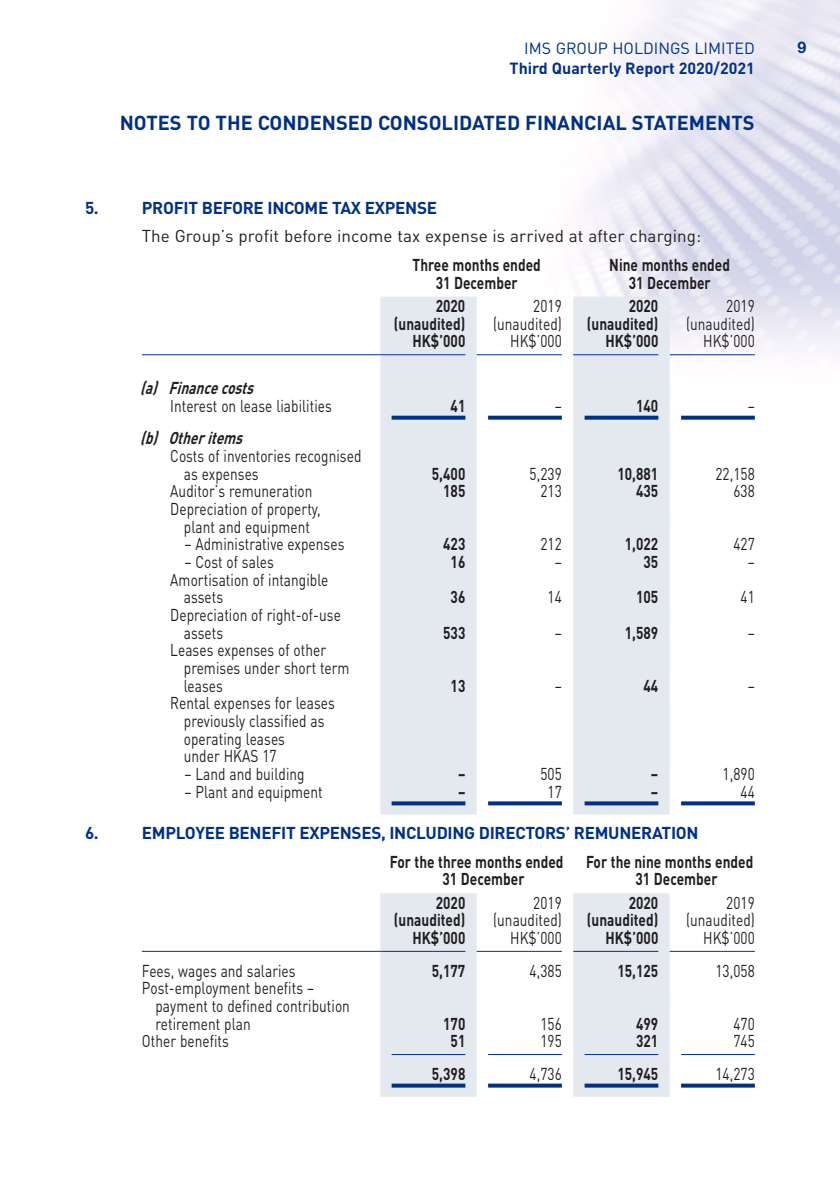
<style>
.page{position:relative;width:840px;height:1191px;background:#fff}
.page>*{position:absolute;margin:0;border:0;box-sizing:border-box;transform-origin:0 0}
.t1{font:700 20px "DIN Pro";color:#003186}
.t2{font:17px/17.6px "DIN Pro";letter-spacing:.005em;color:#231f20;scale:.8 1}
.t3{font:700 17px/17.6px "DIN Pro";letter-spacing:.005em;color:#231f20;text-align:center;scale:.8 1}
.t4{font:700 17px "DIN Pro";letter-spacing:-.015em;color:#003186}
.t5{font:17px "DIN Pro";letter-spacing:.005em;color:#231f20}
.t6{font:italic 700 17px "DIN Pro";color:#231f20;scale:.8 1}
.t7{font:700 16px "DIN Pro";color:#003186}
.t8{font:16px "DIN Pro";color:#003186}
.t9{font:700 16px "Helvetica Neue LT Std";color:#003186}
</style>
<div class="page">
<img style="left:141px;top:0;width:698px;height:1097px">
<svg style="left:380px;top:296px;width:289px;height:518px;fill:#e4e8ef"></svg>
<hr style="left:142px;top:354px;width:238px;height:1px;background:#003186">
<hr style="left:380px;top:354px;width:85px;height:1px;background:#003186">
<hr style="left:476px;top:354px;width:85px;height:1px;background:#003186">
<hr style="left:573px;top:354px;width:85px;height:1px;background:#003186">
<hr style="left:669px;top:354px;width:85px;height:1px;background:#003186">
<svg style="left:391px;top:416px;width:74px;height:4px"></svg>
<svg style="left:488px;top:416px;width:73px;height:4px"></svg>
<svg style="left:584px;top:416px;width:74px;height:4px"></svg>
<svg style="left:680px;top:416px;width:74px;height:4px"></svg>
<svg style="left:391px;top:801px;width:74px;height:4px"></svg>
<svg style="left:488px;top:801px;width:73px;height:4px"></svg>
<svg style="left:584px;top:801px;width:74px;height:4px"></svg>
<svg style="left:680px;top:801px;width:74px;height:4px"></svg>
<svg style="left:380px;top:893px;width:289px;height:203px;fill:#e4e8ef"></svg>
<hr style="left:142px;top:951px;width:238px;height:1px;background:#003186">
<hr style="left:380px;top:951px;width:85px;height:1px;background:#003186">
<hr style="left:476px;top:951px;width:85px;height:1px;background:#003186">
<hr style="left:573px;top:951px;width:85px;height:1px;background:#003186">
<hr style="left:669px;top:951px;width:85px;height:1px;background:#003186">
<hr style="left:391px;top:1054px;width:74px;height:1px;background:#003186">
<hr style="left:488px;top:1054px;width:73px;height:1px;background:#003186">
<hr style="left:584px;top:1054px;width:74px;height:1px;background:#003186">
<hr style="left:680px;top:1054px;width:74px;height:1px;background:#003186">
<svg style="left:391px;top:1083px;width:74px;height:4px"></svg>
<svg style="left:488px;top:1083px;width:73px;height:4px"></svg>
<svg style="left:584px;top:1083px;width:74px;height:4px"></svg>
<svg style="left:680px;top:1083px;width:74px;height:4px"></svg>
<p class="t8" style="left:524px;top:37px;width:232px">IMS GROUP HOLDINGS LIMITED</p>
<p class="t7" style="left:509px;top:57px;width:246px">Third Quarterly Report 2020/2021</p>
<p class="t1" style="left:120px;top:109px;width:636px">NOTES TO THE CONDENSED CONSOLIDATED FINANCIAL STATEMENTS</p>
<p class="t4" style="left:85px;top:196px;width:15px">5.</p>
<p class="t4" style="left:142px;top:196px;width:296px">PROFIT BEFORE INCOME TAX EXPENSE</p>
<p class="t5" style="left:142px;top:225px;width:560px">The Group’s profit before income tax expense is arrived at after charging:</p>
<p class="t3" style="left:412px;top:255px;width:162px">Three months ended<br>31 December</p>
<p class="t3" style="left:609px;top:255px;width:152px">Nine months ended<br>31 December</p>
<p class="t3" style="left:435px;top:296px;width:39px">2020</p>
<p class="t2" style="left:533px;top:296px;width:37px">2019</p>
<p class="t3" style="left:628px;top:296px;width:39px">2020</p>
<p class="t2" style="left:725px;top:296px;width:37px">2019</p>
<p class="t3" style="left:393px;top:314px;width:91px">(unaudited)</p>
<p class="t2" style="left:493px;top:314px;width:87px">(unaudited)</p>
<p class="t3" style="left:586px;top:314px;width:91px">(unaudited)</p>
<p class="t2" style="left:685px;top:314px;width:87px">(unaudited)</p>
<p class="t3" style="left:412px;top:332px;width:68px">HK$’000</p>
<p class="t2" style="left:510px;top:332px;width:66px">HK$’000</p>
<p class="t3" style="left:605px;top:332px;width:68px">HK$’000</p>
<p class="t2" style="left:702px;top:332px;width:66px">HK$’000</p>
<p class="t6" style="left:140px;top:376px;width:150px">(a) Financecosts</p>
<p class="t2" style="left:170px;top:396px;width:203px">Interest on lease liabilities</p>
<p class="t3" style="left:450px;top:396px;width:20px">41</p>
<p class="t2" style="left:554px;top:396px;width:10px">–</p>
<p class="t3" style="left:635px;top:396px;width:29px">140</p>
<p class="t2" style="left:747px;top:396px;width:10px">–</p>
<p class="t6" style="left:140px;top:427px;width:136px">(b) Otheritems</p>
<p class="t2" style="left:184px;top:446px;width:223px;text-indent:-14px">Costs of inventories recognised as expenses</p>
<p class="t3" style="left:431px;top:464px;width:43px">5,400</p>
<p class="t2" style="left:529px;top:464px;width:42px">5,239</p>
<p class="t3" style="left:617px;top:464px;width:53px">10,881</p>
<p class="t2" style="left:715px;top:464px;width:51px">22,158</p>
<p class="t2" style="left:170px;top:482px;width:179px">Auditor’s remuneration</p>
<p class="t3" style="left:443px;top:482px;width:29px">185</p>
<p class="t2" style="left:540px;top:482px;width:28px">213</p>
<p class="t3" style="left:635px;top:482px;width:29px">435</p>
<p class="t2" style="left:733px;top:482px;width:28px">638</p>
<p class="t2" style="left:170px;top:499px;width:189px;text-align:center">Depreciation of property, plant and equipment</p>
<p class="t2" style="left:184px;top:534px;width:201px">– Administrative expenses</p>
<p class="t3" style="left:443px;top:534px;width:29px">423</p>
<p class="t2" style="left:540px;top:534px;width:28px">212</p>
<p class="t3" style="left:624px;top:534px;width:43px">1,022</p>
<p class="t2" style="left:733px;top:534px;width:28px">427</p>
<p class="t2" style="left:184px;top:552px;width:113px">– Cost of sales</p>
<p class="t3" style="left:450px;top:552px;width:20px">16</p>
<p class="t2" style="left:554px;top:552px;width:10px">–</p>
<p class="t3" style="left:643px;top:552px;width:20px">35</p>
<p class="t2" style="left:747px;top:552px;width:10px">–</p>
<p class="t2" style="left:184px;top:570px;width:182px;text-indent:-14px">Amortisation of intangible assets</p>
<p class="t3" style="left:450px;top:587px;width:20px">36</p>
<p class="t2" style="left:547px;top:587px;width:19px">14</p>
<p class="t3" style="left:635px;top:587px;width:29px">105</p>
<p class="t2" style="left:740px;top:587px;width:19px">41</p>
<p class="t2" style="left:184px;top:605px;width:198px;text-indent:-14px">Depreciation of right-of-use assets</p>
<p class="t2" style="left:184px;top:640px;width:208px;text-indent:-14px">Leases expenses of other premises under short term leases</p>
<p class="t3" style="left:443px;top:623px;width:29px">533</p>
<p class="t2" style="left:554px;top:623px;width:10px">–</p>
<p class="t3" style="left:624px;top:623px;width:43px">1,589</p>
<p class="t2" style="left:747px;top:623px;width:10px">–</p>
<p class="t3" style="left:450px;top:676px;width:20px">13</p>
<p class="t2" style="left:554px;top:676px;width:10px">–</p>
<p class="t3" style="left:643px;top:676px;width:20px">44</p>
<p class="t2" style="left:747px;top:676px;width:10px">–</p>
<p class="t2" style="left:184px;top:693px;width:190px;text-indent:-14px">Rental expenses for leases previously classified as operating leases<br>under HKAS 17</p>
<p class="t2" style="left:184px;top:764px;width:152px">– Land and building</p>
<p class="t3" style="left:458px;top:764px;width:11px">–</p>
<p class="t2" style="left:540px;top:764px;width:28px">505</p>
<p class="t3" style="left:650px;top:764px;width:11px">–</p>
<p class="t2" style="left:722px;top:764px;width:42px">1,890</p>
<p class="t2" style="left:184px;top:782px;width:174px">– Plant and equipment</p>
<p class="t3" style="left:458px;top:782px;width:11px">–</p>
<p class="t2" style="left:547px;top:782px;width:19px">17</p>
<p class="t3" style="left:650px;top:782px;width:11px">–</p>
<p class="t2" style="left:740px;top:782px;width:19px">44</p>
<p class="t4" style="left:85px;top:821px;width:15px">6.</p>
<p class="t4" style="left:142px;top:821px;width:558px">EMPLOYEE BENEFIT EXPENSES, INCLUDING DIRECTORS’ REMUNERATION</p>
<p class="t3" style="left:442px;top:852px;width:153px;text-align:left;text-indent:-53px">For the three months ended<br>31 December</p>
<p class="t3" style="left:635px;top:852px;width:149px;text-align:left;text-indent:-49px">For the nine months ended<br>31 December</p>
<p class="t3" style="left:435px;top:893px;width:39px">2020</p>
<p class="t2" style="left:533px;top:893px;width:37px">2019</p>
<p class="t3" style="left:628px;top:893px;width:39px">2020</p>
<p class="t2" style="left:725px;top:893px;width:37px">2019</p>
<p class="t3" style="left:393px;top:910px;width:91px">(unaudited)</p>
<p class="t2" style="left:493px;top:910px;width:87px">(unaudited)</p>
<p class="t3" style="left:586px;top:910px;width:91px">(unaudited)</p>
<p class="t2" style="left:685px;top:910px;width:87px">(unaudited)</p>
<p class="t3" style="left:412px;top:928px;width:68px">HK$’000</p>
<p class="t2" style="left:510px;top:928px;width:66px">HK$’000</p>
<p class="t3" style="left:605px;top:928px;width:68px">HK$’000</p>
<p class="t2" style="left:702px;top:928px;width:66px">HK$’000</p>
<p class="t2" style="left:142px;top:961px;width:194px">Fees, wages and salaries</p>
<p class="t3" style="left:431px;top:961px;width:43px">5,177</p>
<p class="t2" style="left:529px;top:961px;width:42px">4,385</p>
<p class="t3" style="left:617px;top:961px;width:53px">15,125</p>
<p class="t2" style="left:715px;top:961px;width:51px">13,058</p>
<p class="t2" style="left:155px;top:978px;width:244px;text-indent:-14px">Post-employment benefits – payment to defined contribution retirement plan</p>
<p class="t3" style="left:443px;top:1014px;width:29px">170</p>
<p class="t2" style="left:540px;top:1014px;width:28px">156</p>
<p class="t3" style="left:635px;top:1014px;width:29px">499</p>
<p class="t2" style="left:733px;top:1014px;width:28px">470</p>
<p class="t2" style="left:142px;top:1031px;width:110px">Other benefits</p>
<p class="t3" style="left:450px;top:1031px;width:20px">51</p>
<p class="t2" style="left:540px;top:1031px;width:28px">195</p>
<p class="t3" style="left:635px;top:1031px;width:29px">321</p>
<p class="t2" style="left:733px;top:1031px;width:28px">745</p>
<p class="t3" style="left:431px;top:1064px;width:43px">5,398</p>
<p class="t2" style="left:529px;top:1064px;width:42px">4,736</p>
<p class="t3" style="left:617px;top:1064px;width:53px">15,945</p>
<p class="t2" style="left:715px;top:1064px;width:51px">14,273</p>
<p class="t9" style="left:797px;top:37px;width:10px">9</p>
</div>
